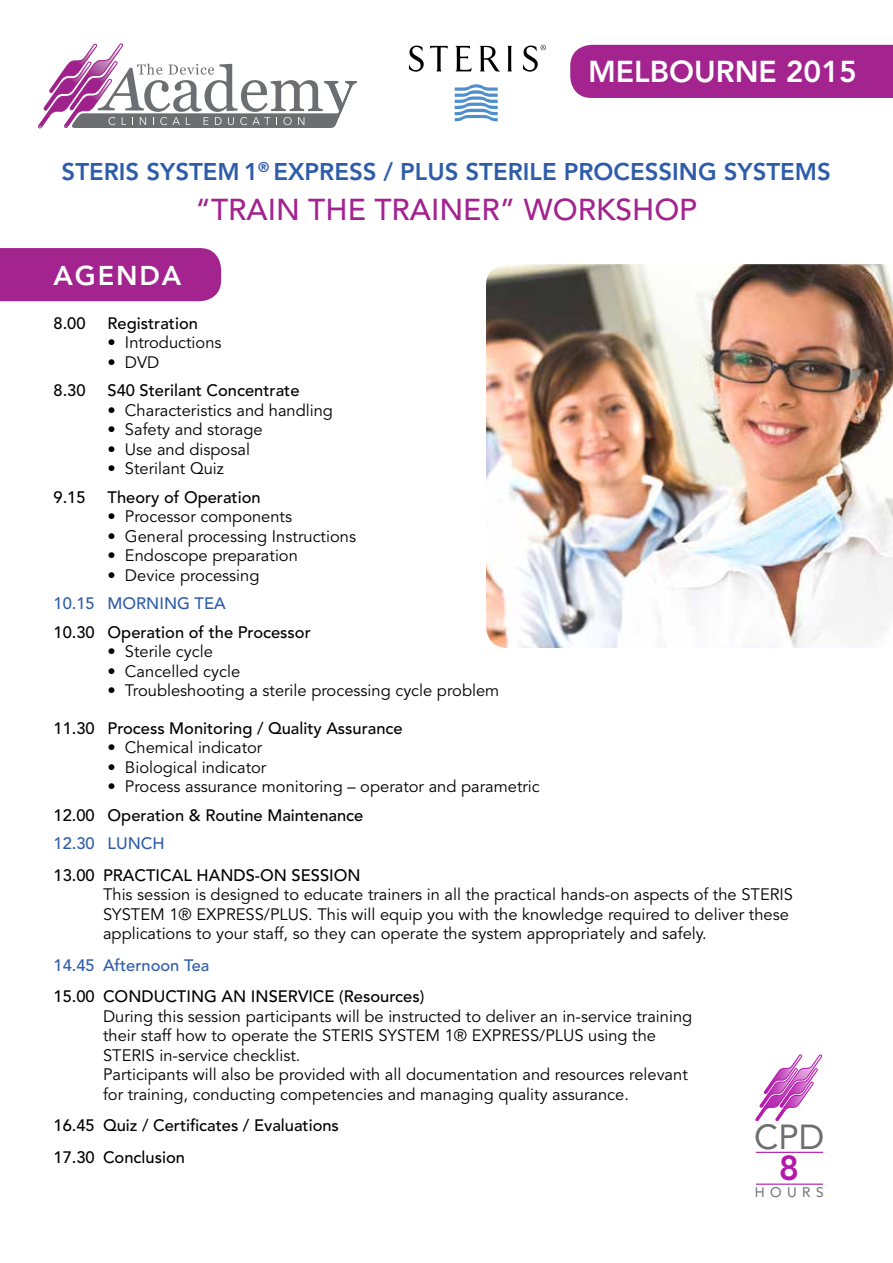
<style>
.page{position:relative;width:893px;height:1263px;background:#fff}
.page>*{position:absolute;margin:0;border:0;box-sizing:border-box;transform-origin:0 0}
.t1{font:34.5px "Avenir";color:#6d6e71}
.t2{font:800 34.5px "Avenir";color:#b31aab}
.t3{font:500 30px "Avenir";color:#a3238f}
.t4{font:800 30px "Avenir";color:#fff}
.t5{font:800 27px "Avenir";letter-spacing:.07em;color:#fff}
.t6{font:800 24px "Avenir";color:#2e5caa}
.t7{font:16.5px/19.5px "Avenir";color:#000}
.t8{font:500 16.5px/31.5px "Avenir";color:#000}
.t9{font:500 16.5px "Avenir";color:#2e5caa}
.t10{font:13.8px "Avenir";letter-spacing:.39em;color:#6d6e71}
</style>
<div class="page">
<svg style="left:455px;top:84px;width:43px;height:37px"></svg>
<svg style="left:507px;top:46px;width:5px;height:25px"></svg>
<svg style="left:479px;top:46px;width:21px;height:26px"></svg>
<svg style="left:455px;top:46px;width:17px;height:25px"></svg>
<svg style="left:409px;top:45px;width:15px;height:27px"></svg>
<svg style="left:430px;top:46px;width:18px;height:25px"></svg>
<svg style="left:523px;top:45px;width:23px;height:27px"></svg>
<div style="left:570px;top:45px;width:323px;height:53px;background:#a3238f"></div>
<svg style="left:38px;top:43px;width:319px;height:86px"></svg>
<div style="left:0;top:248px;width:221px;height:53px;background:#a3238f"></div>
<img style="left:486px;top:264px;width:407px;height:384px">
<hr style="left:756px;top:1152px;width:67px;height:1px;background:#b31aab">
<hr style="left:756px;top:1183px;width:67px;height:2px;background:#b31aab">
<svg style="left:755px;top:1054px;width:68px;height:68px"></svg>
<h2 class="t4" style="left:588px;top:54px;width:270px">MELBOURNE 2015</h2>
<h3 class="t6" style="left:62px;top:157px;width:771px">STERIS SYSTEM 1<sup>®</sup> EXPRESS / PLUS STERILE PROCESSING SYSTEMS</h3>
<h2 class="t3" style="left:195px;top:192px;width:503px">“TRAIN THE TRAINER” WORKSHOP</h2>
<h3 class="t5" style="left:54px;top:259px;width:129px">AGENDA</h3>
<p class="t8" style="left:54px;top:308px;width:34px">8.00</p>
<p class="t8" style="left:108px;top:308px;width:92px">Registration</p>
<p class="t7" style="left:108px;top:333px;width:116px">• Introductions</p>
<p class="t7" style="left:108px;top:353px;width:53px">• DVD</p>
<p class="t8" style="left:54px;top:375px;width:34px">8.30</p>
<p class="t8" style="left:108px;top:375px;width:193px">S40 Sterilant Concentrate</p>
<p class="t7" style="left:108px;top:401px;width:227px">• Characteristics and handling</p>
<p class="t7" style="left:108px;top:420px;width:157px">• Safety and storage</p>
<p class="t7" style="left:108px;top:440px;width:144px">• Use and disposal</p>
<p class="t7" style="left:108px;top:459px;width:118px">• Sterilant Quiz</p>
<p class="t8" style="left:54px;top:482px;width:34px">9.15</p>
<p class="t8" style="left:108px;top:482px;width:155px">Theory of Operation</p>
<p class="t7" style="left:108px;top:507px;width:186px">• Processor components</p>
<p class="t7" style="left:108px;top:527px;width:250px">• General processing Instructions</p>
<p class="t7" style="left:108px;top:546px;width:192px">• Endoscope preparation</p>
<p class="t7" style="left:108px;top:566px;width:153px">• Device processing</p>
<p class="t9" style="left:54px;top:594px;width:174px">10.15 MORNING TEA</p>
<p class="t8" style="left:54px;top:617px;width:259px">10.30 Operation of the Processor</p>
<p class="t7" style="left:108px;top:642px;width:107px">• Sterile cycle</p>
<p class="t7" style="left:108px;top:662px;width:134px">• Cancelled cycle</p>
<p class="t7" style="left:108px;top:681px;width:393px">• Troubleshooting a sterile processing cycle problem</p>
<p class="t8" style="left:54px;top:713px;width:351px">11.30 Process Monitoring / Quality Assurance</p>
<p class="t7" style="left:108px;top:738px;width:156px">• Chemical indicator</p>
<p class="t7" style="left:108px;top:758px;width:160px">• Biological indicator</p>
<p class="t7" style="left:108px;top:777px;width:434px">• Process assurance monitoring – operator and parametric</p>
<p class="t8" style="left:54px;top:800px;width:311px">12.00 Operation &amp; Routine Maintenance</p>
<p class="t9" style="left:54px;top:834px;width:113px">12.30 LUNCH</p>
<p class="t8" style="left:54px;top:860px;width:309px">13.00 PRACTICAL HANDS-ON SESSION</p>
<p class="t7" style="left:103px;top:885px;width:692px">This session is designed to educate trainers in all the practical hands-on aspects of the STERIS<br>SYSTEM 1® EXPRESS/PLUS. This will equip you with the knowledge required to deliver these applications to your staff, so they can operate the system appropriately and safely.</p>
<p class="t9" style="left:54px;top:955px;width:157px">14.45 Afternoon Tea</p>
<p class="t8" style="left:54px;top:981px;width:372px">15.00 CONDUCTING AN INSERVICE (Resources)</p>
<p class="t7" style="left:103px;top:1007px;width:591px">During this session participants will be instructed to deliver an in-service training their staff how to operate the STERIS SYSTEM 1® EXPRESS/PLUS using the STERIS in-service checklist.<br>Participants will also be provided with all documentation and resources relevant for training, conducting competencies and managing quality assurance.</p>
<p class="t8" style="left:54px;top:1110px;width:287px">16.45 Quiz / Certificates / Evaluations<br>17.30 Conclusion</p>
<h1 class="t1" style="left:754px;top:1117px;width:72px">CPD</h1>
<h1 class="t2" style="left:779px;top:1148px;width:22px">8</h1>
<p class="t10" style="left:755px;top:1184px;width:70px">HOURS</p>
</div>
